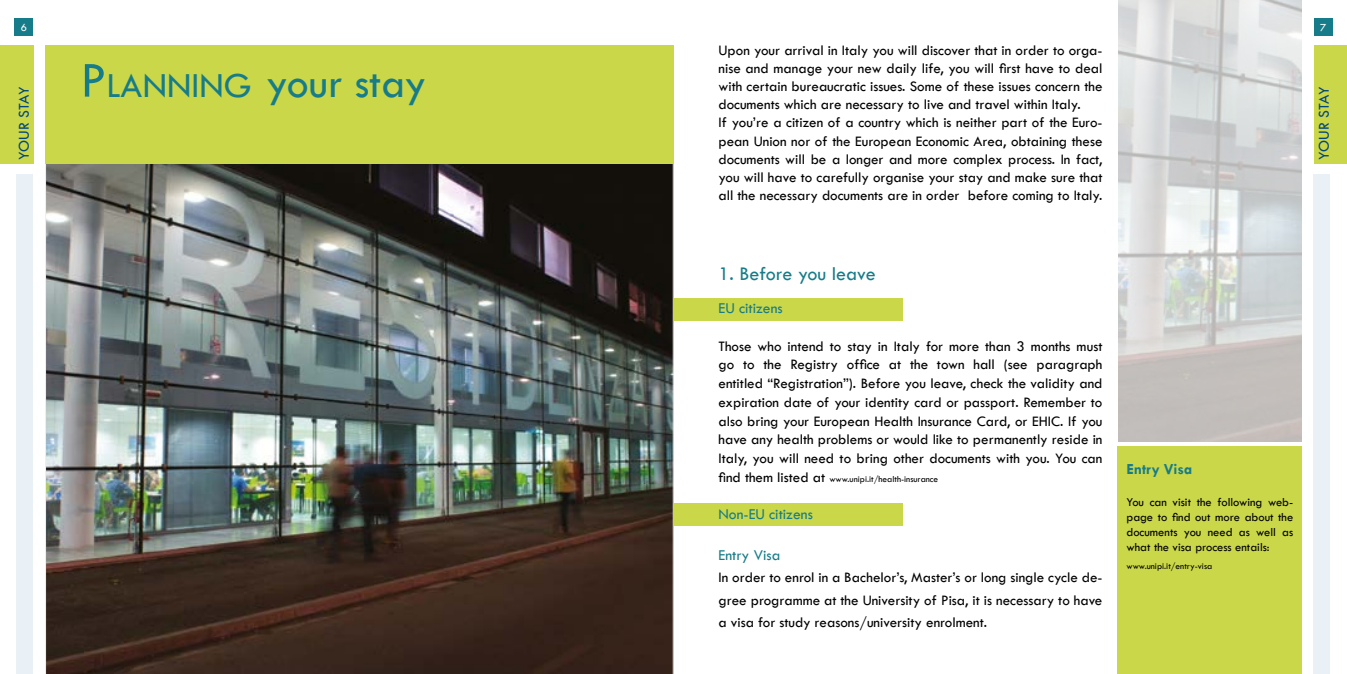
<style>
.page{position:relative;width:1347px;height:674px;background:#fff}
.page>*{position:absolute;margin:0;border:0;box-sizing:border-box;transform-origin:0 0}
.t1{font:43.75px "Tw Cen";color:#177c89}
.t2{font:20px "Tw Cen";color:#177c89}
.t3{font:17px "Tw Cen";color:#00457c}
.t4{font:15.62px "Tw Cen";color:#177c89}
.t5{font:15.62px "Tw Cen";letter-spacing:-.01em;color:#00457c}
.t6{font:700 15.5px "Tw Cen";color:#177c89}
.t7{font:15px/18px "Tw Cen";color:#000;text-align:justify}
.t8{font:12.5px/15px "Tw Cen";color:#000;text-align:justify}
.t9{font:11.25px "Tw Cen";color:#fff}
.t10{font:9.38px "Tw Cen";color:#000}
.s1{font-size:52.12px}
.s2{font-size:36.5px}
.s3{font-size:15px}
</style>
<div class="page">
<div style="left:17px;top:175px;width:16px;height:498px;background:#e9f0f6"></div>
<div style="left:1313px;top:175px;width:16px;height:498px;background:#e9f0f6"></div>
<div style="left:15px;top:18px;width:18px;height:18px;background:#177c89"></div>
<div style="left:1314px;top:18px;width:18px;height:18px;background:#177c89"></div>
<div style="left:0;top:45px;width:33px;height:118px;background:#cad748"></div>
<img style="left:45px;top:144px;width:629px;height:529px">
<div style="left:45px;top:45px;width:628px;height:118px;background:#cad748"></div>
<div style="left:1314px;top:45px;width:32px;height:118px;background:#cad748"></div>
<div style="left:673px;top:502px;width:229px;height:23px;background:#cad748"></div>
<div style="left:674px;top:298px;width:229px;height:23px;background:#cad748"></div>
<div style="left:1117px;top:446px;width:185px;height:227px;background:#cad748"></div>
<img style="left:1118px;top:0;width:183px;height:441px">
<p class="t9" style="left:21px;top:20px;width:8px">6</p>
<p class="t5" style="left:15px;top:160px;width:75px;rotate:-90deg">YOUR STAY</p>
<h1 class="t1" style="left:80px;top:56px;width:347px"><span class="s1">P</span><span class="s2">LANNING</span> your stay</h1>
<p class="t7" style="left:718px;top:42px;width:385px;text-align:left">Upon your arrival in Italy you will discover that in order to orga&shy;nise and manage your new daily life, you will first have to deal with certain bureaucratic issues. Some of these issues concern the documents which are necessary to live and travel within Italy.<br>If you’re a citizen of a country which is neither part of the Euro&shy;pean Union nor of the European Economic Area, obtaining these documents will be a longer and more complex process. In fact, you will have to carefully organise your stay and make sure that all the necessary documents are in order before coming to Italy.</p>
<p class="t9" style="left:1320px;top:20px;width:8px">7</p>
<p class="t5" style="left:1314px;top:160px;width:75px;rotate:-90deg">YOUR STAY</p>
<p class="t3" style="left:1313px;top:160px;width:43px;rotate:-90deg">ITALIA</p>
<h2 class="t2" style="left:718px;top:261px;width:159px">1. Before you leave</h2>
<p class="t4" style="left:718px;top:299px;width:66px">EU citizens</p>
<p class="t7" style="left:718px;top:336px;width:385px;line-height:18.8px">Those who intend to stay in Italy for more than 3 months must go to the Registry office at the town hall (see paragraph entitled “Registration”). Before you leave, check the validity and expiration date of your identity card or passport. Remember to also bring your European Health Insurance Card, or EHIC. If you have any health problems or would like to permanently reside in Italy, you will need to bring other documents with you. You can</p>
<p class="t10" style="left:718px;top:473px;width:221px"><span class="s3">find them listed at</span> www.unipi.it/health-insurance</p>
<p class="t4" style="left:718px;top:504px;width:96px">Non-EU citizens</p>
<p class="t4" style="left:718px;top:545px;width:63px">Entry Visa</p>
<p class="t7" style="left:718px;top:566px;width:385px;line-height:22.2px">In order to enrol in a Bachelor’s, Master’s or long single cycle de&shy;gree programme at the University of Pisa, it is necessary to have a visa for study reasons/university enrolment.</p>
<p class="t6" style="left:1126px;top:460px;width:67px">Entry Visa</p>
<p class="t8" style="left:1126px;top:493px;width:168px">You can visit the following web&shy;page to find out more about the documents you need as well as what the visa process entails:</p>
<p class="t10" style="left:1126px;top:560px;width:87px">www.unipi.it/entry-visa</p>
</div>
